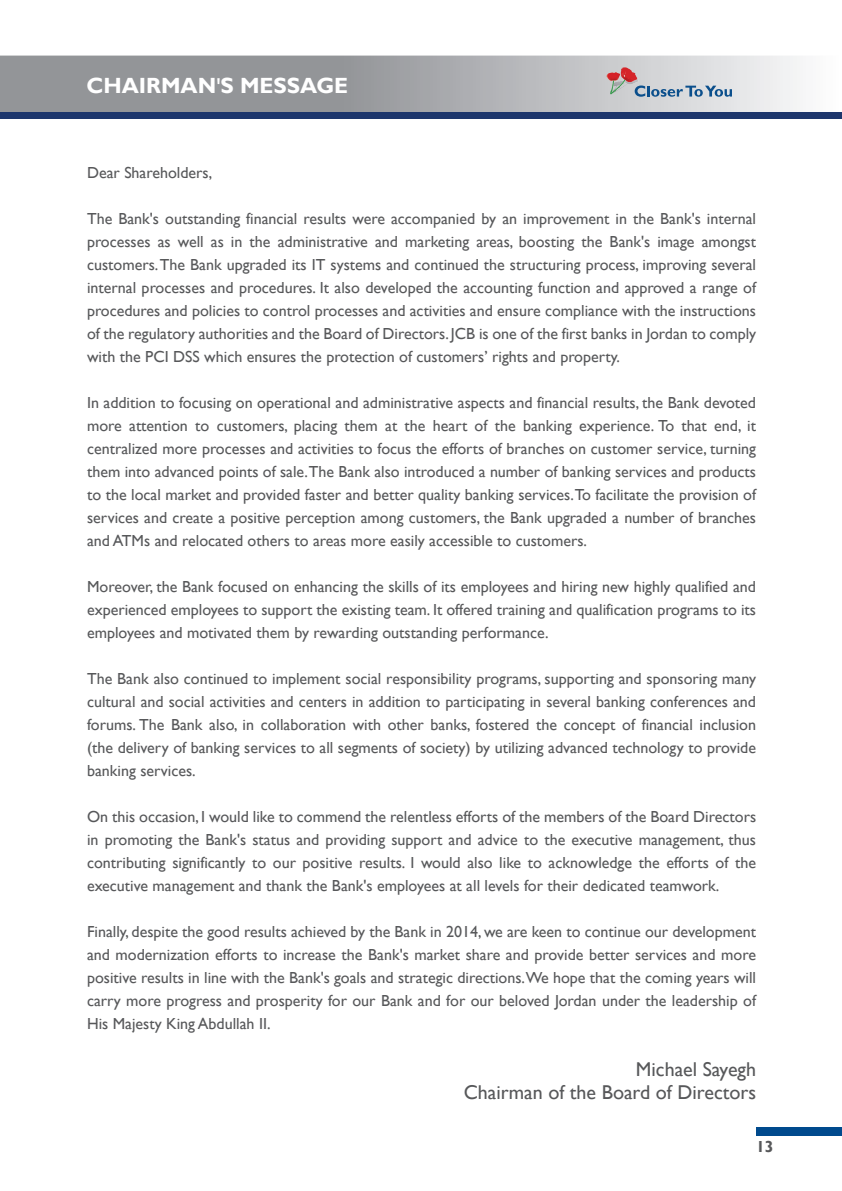
<style>
.page{position:relative;width:842px;height:1191px;background:#fff}
.page>*{position:absolute;margin:0;border:0;box-sizing:border-box;transform-origin:0 0}
.t1{font:700 22px "Gill Sans";color:#fff}
.Body_Text{font:20px "Gill Sans";color:#57585a}
.Body_Text-2{font:16px/23px "Gill Sans";color:#57585a;text-align:justify}
.t2{font:700 16px "Gill Sans";color:#57585a}
.s1{font-family:"Eurostile"}
</style>
<div class="page">
<div style="left:756px;top:1127px;width:86px;height:8px;background:#004a8d"></div>
<svg style="left:0;top:56px;width:800px;height:56px;background:#aaabae"></svg>
<div style="left:0;top:112px;width:842px;height:6px;background:#1d366c"></div>
<svg style="left:607px;top:67px;width:125px;height:30px;background:#bdbbc3"></svg>
<p class="t1" style="left:86px;top:72px;width:263px">CHAIRMAN<span class="s1">'</span>S MESSAGE</p>
<p class="Body_Text-2" style="left:87px;top:162px;width:127px">Dear Shareholders,</p>
<p class="Body_Text-2" style="left:87px;top:208px;width:670px">The Bank's outstanding financial results were accompanied by an improvement in the Bank's internal processes as well as in the administrative and marketing areas, boosting the Bank's image amongst customers. The Bank upgraded its IT systems and continued the structuring process, improving several internal processes and procedures. It also developed the accounting function and approved a range of procedures and policies to control processes and activities and ensure compliance with the instructions of the regulatory authorities and the Board of Directors. JCB is one of the first banks in Jordan to comply with the PCI DSS which ensures the protection of customers’ rights and property.</p>
<p class="Body_Text-2" style="left:87px;top:392px;width:670px">In addition to focusing on operational and administrative aspects and financial results, the Bank devoted more attention to customers, placing them at the heart of the banking experience. To that end, it centralized more processes and activities to focus the efforts of branches on customer service, turning them into advanced points of sale.The Bank also introduced a number of banking services and products to the local market and provided faster and better quality banking services.To facilitate the provision of services and create a positive perception among customers, the Bank upgraded a number of branches and ATMs and relocated others to areas more easily accessible to customers.</p>
<p class="Body_Text-2" style="left:87px;top:576px;width:670px">Moreover, the Bank focused on enhancing the skills of its employees and hiring new highly qualified and experienced employees to support the existing team. It offered training and qualification programs to its employees and motivated them by rewarding outstanding performance.</p>
<p class="Body_Text-2" style="left:87px;top:668px;width:670px">The Bank also continued to implement social responsibility programs, supporting and sponsoring many cultural and social activities and centers in addition to participating in several banking conferences and forums. The Bank also, in collaboration with other banks, fostered the concept of financial inclusion (the delivery of banking services to all segments of society) by utilizing advanced technology to provide banking services.</p>
<p class="Body_Text-2" style="left:87px;top:806px;width:671px">On this occasion, I would like to commend the relentless efforts of the members of the Board Directors in promoting the Bank's status and providing support and advice to the executive management, thus contributing significantly to our positive results. I would also like to acknowledge the efforts of the executive management and thank the Bank's employees at all levels for their dedicated teamwork.</p>
<p class="Body_Text-2" style="left:87px;top:921px;width:670px">Finally, despite the good results achieved by the Bank in 2014, we are keen to continue our development and modernization efforts to increase the Bank's market share and provide better services and more positive results in line with the Bank's goals and strategic directions.We hope that the coming years will carry more progress and prosperity for our Bank and for our beloved Jordan under the leadership of His Majesty King Abdullah II.</p>
<p class="Body_Text" style="left:636px;top:1057px;width:122px">Michael Sayegh</p>
<p class="Body_Text" style="left:464px;top:1080px;width:294px">Chairman of the Board of Directors</p>
<p class="t2" style="left:756px;top:1136px;width:19px">13</p>
</div>
